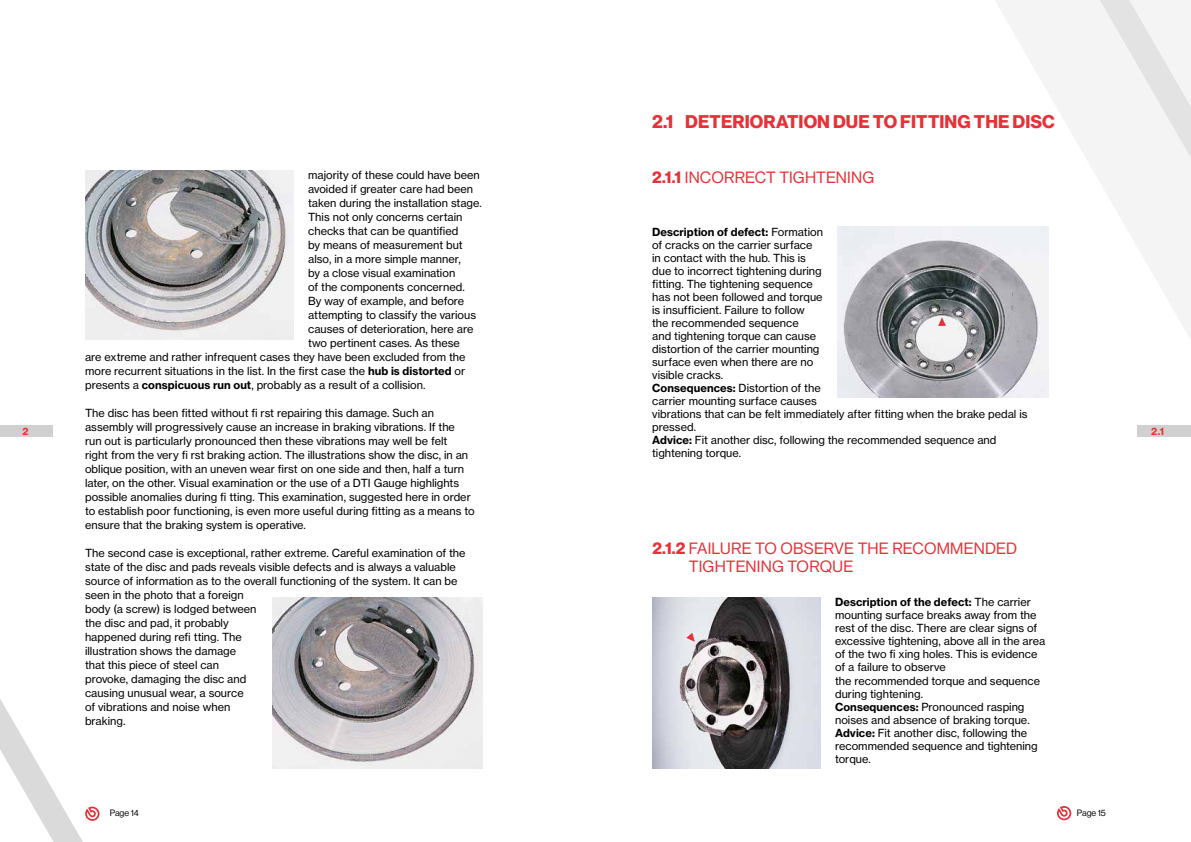
<style>
.page{position:relative;width:1191px;height:842px;background:#fff}
.page>*{position:absolute;margin:0;border:0;box-sizing:border-box;transform-origin:0 0}
.t1{font:700 18px "BW Haas Head 75";letter-spacing:.01em;color:#e73037}
.t2{font:16px/18px "BW Haas Head 55 Roman";letter-spacing:.01em;color:#e73037}
.t3{font:11px/13px "BW Haas Text 55 Roman";color:#000}
.t4{font:700 11px "BW Haas Text 75";letter-spacing:.005em;color:#000}
.t5{font:700 10px "BW Haas Text 75";color:#e73037}
.t6{font:9px "BW Haas Head 55 Roman";color:#000}
.s1{font-family:"BW Haas Text 75";font-weight:700}
.s2{font-family:"BW Haas Head 75";font-weight:700}
.s3{font-family:"BW Haas Text 55 Roman";font-weight:400}
</style>
<div class="page">
<svg style="left:951px;top:0;width:98px;height:398px"></svg>
<svg style="left:1049px;top:0;width:142px;height:339px;fill:#f4f4f4"></svg>
<svg style="left:0;top:699px;width:100px;height:143px"></svg>
<svg style="left:85px;top:806px;width:14px;height:15px"></svg>
<svg style="left:1057px;top:806px;width:14px;height:14px"></svg>
<div style="left:0;top:425px;width:53px;height:12px;background:#d0d0d0"></div>
<div style="left:1137px;top:425px;width:54px;height:12px;background:#d0d0d0"></div>
<img style="left:272px;top:598px;width:210px;height:170px">
<img style="left:85px;top:170px;width:209px;height:170px">
<img style="left:838px;top:227px;width:210px;height:171px">
<img style="left:652px;top:597px;width:169px;height:171px">
<svg style="left:686px;top:633px;width:9px;height:9px"></svg>
<svg style="left:938px;top:317px;width:8px;height:9px"></svg>
<h1 class="t1" style="left:652px;top:112px;width:404px">2.1 DETERIORATION DUE TO FITTING THE DISC</h1>
<p class="t3" style="left:308px;top:169px;width:173px">majority of these could have been</p>
<p class="t3" style="left:308px;top:183px;width:166px">avoided if greater care had been</p>
<p class="t3" style="left:308px;top:197px;width:175px">taken during the installation stage.</p>
<p class="t3" style="left:308px;top:211px;width:156px">This not only concerns certain</p>
<p class="t3" style="left:308px;top:225px;width:152px">checks that can be quantified</p>
<p class="t3" style="left:308px;top:239px;width:156px">by means of measurement but</p>
<p class="t3" style="left:308px;top:253px;width:154px">also, in a more simple manner,</p>
<p class="t3" style="left:308px;top:267px;width:149px">by a close visual examination</p>
<p class="t3" style="left:308px;top:281px;width:158px">of the components concerned.</p>
<p class="t3" style="left:308px;top:295px;width:158px">By way of example, and before</p>
<p class="t3" style="left:308px;top:309px;width:169px">attempting to classify the various</p>
<p class="t3" style="left:308px;top:323px;width:167px">causes of deterioration, here are</p>
<p class="t3" style="left:308px;top:337px;width:153px">two pertinent cases. As these</p>
<p class="t3" style="left:85px;top:351px;width:382px">are extreme and rather infrequent cases they have been excluded from the</p>
<p class="t3" style="left:85px;top:365px;width:382px">more recurrent situations in the list. In the first case the <span class="s1">hub is distorted</span> or</p>
<p class="t3" style="left:85px;top:379px;width:342px">presents a <span class="s1">conspicuous run out</span>, probably as a result of a collision.</p>
<p class="t3" style="left:85px;top:406px;width:391px;line-height:14px">The disc has been fitted without fi rst repairing this damage. Such an assembly will progressively cause an increase in braking vibrations. If the<br>run out is particularly pronounced then these vibrations may well be felt<br>right from the very fi rst braking action. The illustrations show the disc, in an oblique position, with an uneven wear first on one side and then, half a turn later, on the other. Visual examination or the use of a DTI Gauge highlights possible anomalies during fi tting. This examination, suggested here in order to establish poor functioning, is even more useful during fitting as a means to ensure that the braking system is operative.</p>
<p class="t3" style="left:85px;top:546px;width:382px;line-height:14px">The second case is exceptional, rather extreme. Careful examination of the state of the disc and pads reveals visible defects and is always a valuable source of information as to the overall functioning of the system. It can be seen in the photo that a foreign<br>body (a screw) is lodged between<br>the disc and pad, it probably<br>happened during refi tting. The<br>illustration shows the damage<br>that this piece of steel can<br>provoke, damaging the disc and<br>causing unusual wear, a source<br>of vibrations and noise when<br>braking.</p>
<h2 class="t2" style="left:652px;top:169px;width:223px"><span class="s2">2.1.1</span> INCORRECT TIGHTENING</h2>
<p class="t4" style="left:652px;top:225px;width:172px">Description of defect: <span class="s3">Formation</span></p>
<p class="t3" style="left:652px;top:238px;width:377px">of cracks on the carrier surface<br>in contact with the hub. This is<br>due to incorrect tightening during<br>fitting. The tightening sequence<br>has not been followed and torque<br>is insufficient. Failure to follow<br>the recommended sequence<br>and tightening torque can cause<br>distortion of the carrier mounting<br>surface even when there are no<br>visible cracks.<br><span class="s1">Consequences:</span> Distortion of the<br>carrier mounting surface causes<br>vibrations that can be felt immediately after fitting when the brake pedal is pressed.<br><span class="s1">Advice:</span> Fit another disc, following the recommended sequence and tightening torque.</p>
<p class="t5" style="left:22px;top:425px;width:8px">2</p>
<p class="t5" style="left:1151px;top:425px;width:14px">2.1</p>
<h2 class="t2" style="left:689px;top:539px;width:329px;text-indent:-37px"><span class="s2">2.1.2</span> FAILURE TO OBSERVE THE RECOMMENDED<br>TIGHTENING TORQUE</h2>
<p class="t4" style="left:835px;top:595px;width:197px">Description of the defect: <span class="s3">The carrier</span></p>
<p class="t3" style="left:835px;top:609px;width:212px">mounting surface breaks away from the rest of the disc. There are clear signs of excessive tightening, above all in the area of the two fi xing holes. This is evidence of a failure to observe<br>the recommended torque and sequence during tightening.<br><span class="s1">Consequences:</span> Pronounced rasping noises and absence of braking torque.<br><span class="s1">Advice:</span> Fit another disc, following the recommended sequence and tightening torque.</p>
<p class="t6" style="left:110px;top:808px;width:31px">Page 14</p>
<p class="t6" style="left:1076px;top:808px;width:31px">Page 15</p>
</div>
